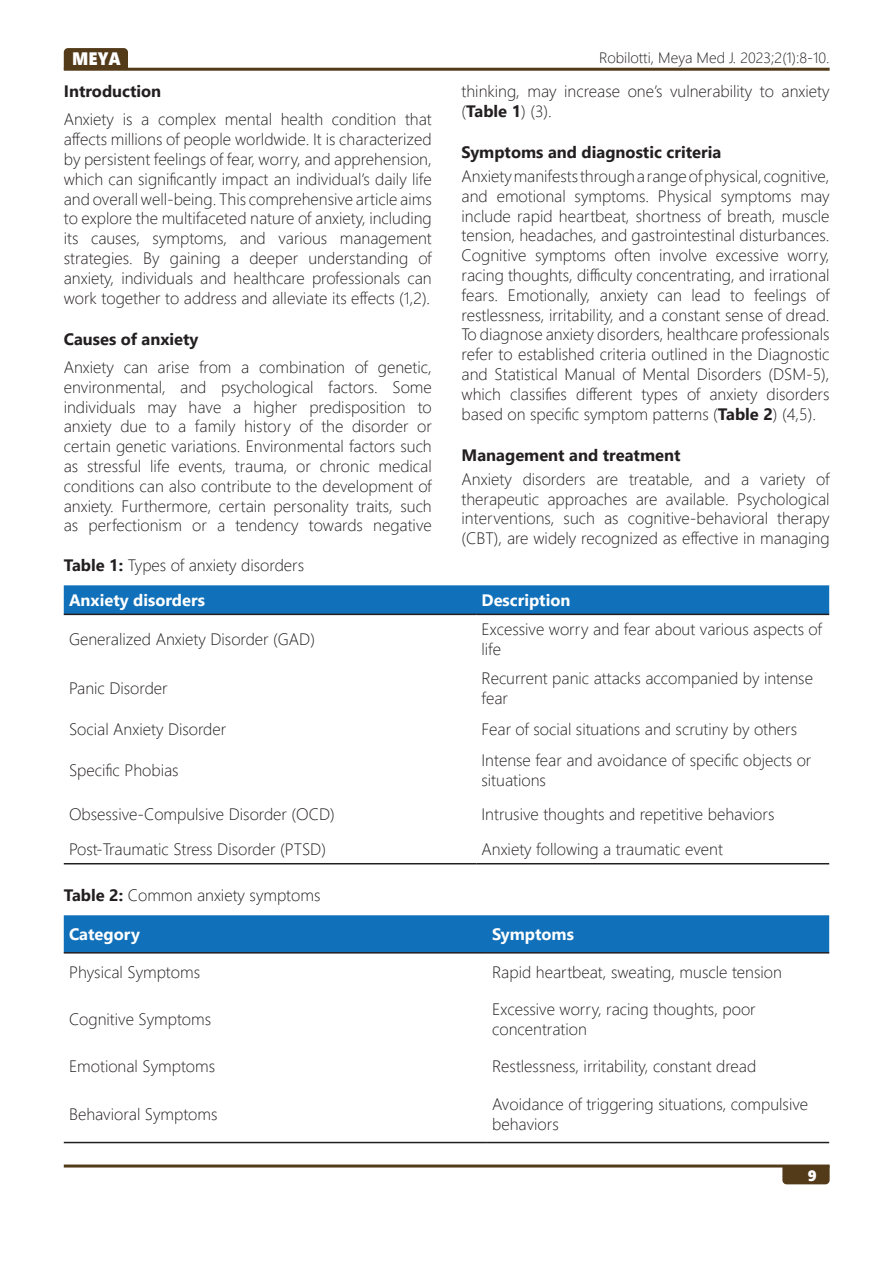
<style>
.page{position:relative;width:893px;height:1263px;background:#fff}
.page>*{position:absolute;margin:0;border:0;box-sizing:border-box;transform-origin:0 0}
.t1{font:18px "Segoe UI Black";color:#fff;scale:.92 1}
.t2{font:300 16.5px/19.8px "Segoe UI";color:#231f20}
.t3{font:700 16.5px "Segoe UI";color:#231f20}
.t4{font:700 16.5px "Segoe UI";color:#fff}
.t5{font:300 15px "Segoe UI";color:#231f20}
.t6{font:15px "Segoe UI Black";color:#fff}
.s1{font-weight:700}
.s2{font-weight:700;color:#fff}
</style>
<div class="page">
<svg style="left:782px;top:1167px;width:48px;height:17px"></svg>
<hr style="left:64px;top:1164px;width:766px;height:3px;background:#533a19">
<svg style="left:64px;top:48px;width:64px;height:20px"></svg>
<hr style="left:64px;top:68px;width:766px;height:3px;background:#533a19">
<div style="left:64px;top:585px;width:765px;height:29px;background:#1070b9"></div>
<hr style="left:64px;top:614px;width:412px;height:1px;background:#231f20">
<hr style="left:476px;top:614px;width:353px;height:1px;background:#231f20">
<hr style="left:64px;top:863px;width:412px;height:1px;background:#231f20">
<hr style="left:476px;top:863px;width:353px;height:1px;background:#231f20">
<div style="left:64px;top:915px;width:765px;height:37px;background:#1070b9"></div>
<hr style="left:64px;top:952px;width:423px;height:1px;background:#231f20">
<hr style="left:487px;top:952px;width:342px;height:1px;background:#231f20">
<hr style="left:64px;top:1142px;width:423px;height:1px;background:#231f20">
<hr style="left:487px;top:1142px;width:342px;height:1px;background:#231f20">
<p class="t1" style="left:72px;top:46px;width:54px">MEYA</p>
<p class="t5" style="left:599px;top:44px;width:232px">Robilotti, Meya Med J. 2023;2(1):8-10.</p>
<p class="t3" style="left:64px;top:76px;width:99px">Introduction</p>
<p class="t2" style="left:64px;top:108px;width:370px;text-align:justify">Anxiety is a complex mental health condition that affects millions of people worldwide. It is characterized by persistent feelings of fear, worry, and apprehension, which can significantly impact an individual’s daily life and overall well-being. This comprehensive article aims to explore the multifaceted nature of anxiety, including its causes, symptoms, and various management strategies. By gaining a deeper understanding of anxiety, individuals and healthcare professionals can work together to address and alleviate its effects (1,2).</p>
<p class="t3" style="left:64px;top:323px;width:136px">Causes of anxiety</p>
<p class="t2" style="left:64px;top:356px;width:370px;text-align:justify">Anxiety can arise from a combination of genetic, environmental, and psychological factors. Some individuals may have a higher predisposition to anxiety due to a family history of the disorder or certain genetic variations. Environmental factors such as stressful life events, trauma, or chronic medical conditions can also contribute to the development of anxiety. Furthermore, certain personality traits, such as perfectionism or a tendency towards negative</p>
<p class="t2" style="left:462px;top:80px;width:370px">thinking, may increase one’s vulnerability to anxiety (<span class="s1">Table 1</span>) (3).</p>
<p class="t3" style="left:462px;top:136px;width:261px">Symptoms and diagnostic criteria</p>
<p class="t2" style="left:462px;top:165px;width:370px;text-align:justify">Anxiety manifests through a range of physical, cognitive, and emotional symptoms. Physical symptoms may include rapid heartbeat, shortness of breath, muscle tension, headaches, and gastrointestinal disturbances.<br>Cognitive symptoms often involve excessive worry, racing thoughts, difficulty concentrating, and irrational fears. Emotionally, anxiety can lead to feelings of restlessness, irritability, and a constant sense of dread.<br>To diagnose anxiety disorders, healthcare professionals refer to established criteria outlined in the Diagnostic and Statistical Manual of Mental Disorders (DSM-5), which classifies different types of anxiety disorders based on specific symptom patterns (<span class="s1">Table 2</span>) (4,5).</p>
<p class="t3" style="left:462px;top:439px;width:220px">Management and treatment</p>
<p class="t2" style="left:462px;top:467px;width:370px;text-align:justify">Anxiety disorders are treatable, and a variety of therapeutic approaches are available. Psychological interventions, such as cognitive-behavioral therapy (CBT), are widely recognized as effective in managing</p>
<p class="t2" style="left:69px;top:546px;width:237px;line-height:35.1px;text-indent:-5px"><span class="s1">Table 1:</span> Types of anxiety disorders<br><span class="s2">Anxiety disorders</span></p>
<p class="t4" style="left:481px;top:584px;width:90px">Description</p>
<p class="t2" style="left:69px;top:627px;width:248px">Generalized Anxiety Disorder (GAD)</p>
<p class="t2" style="left:481px;top:617px;width:342px">Excessive worry and fear about various aspects of life</p>
<p class="t2" style="left:69px;top:676px;width:100px">Panic Disorder</p>
<p class="t2" style="left:481px;top:666px;width:333px">Recurrent panic attacks accompanied by intense fear</p>
<p class="t2" style="left:69px;top:717px;width:159px">Social Anxiety Disorder</p>
<p class="t2" style="left:481px;top:717px;width:317px">Fear of social situations and scrutiny by others</p>
<p class="t2" style="left:69px;top:758px;width:111px">Specific Phobias</p>
<p class="t2" style="left:481px;top:748px;width:331px">Intense fear and avoidance of specific objects or situations</p>
<p class="t2" style="left:69px;top:803px;width:267px">Obsessive-Compulsive Disorder (OCD)</p>
<p class="t2" style="left:481px;top:803px;width:294px">Intrusive thoughts and repetitive behaviors</p>
<p class="t2" style="left:69px;top:838px;width:259px">Post-Traumatic Stress Disorder (PTSD)</p>
<p class="t2" style="left:481px;top:838px;width:243px">Anxiety following a traumatic event</p>
<p class="t2" style="left:64px;top:883px;width:258px"><span class="s1">Table 2:</span> Common anxiety symptoms</p>
<p class="t4" style="left:69px;top:919px;width:72px">Category</p>
<p class="t4" style="left:492px;top:919px;width:83px">Symptoms</p>
<p class="t2" style="left:69px;top:960px;width:133px">Physical Symptoms</p>
<p class="t2" style="left:492px;top:960px;width:291px">Rapid heartbeat, sweating, muscle tension</p>
<p class="t2" style="left:69px;top:1008px;width:144px">Cognitive Symptoms</p>
<p class="t2" style="left:492px;top:998px;width:265px">Excessive worry, racing thoughts, poor concentration</p>
<p class="t2" style="left:69px;top:1055px;width:148px">Emotional Symptoms</p>
<p class="t2" style="left:492px;top:1055px;width:266px">Restlessness, irritability, constant dread</p>
<p class="t2" style="left:69px;top:1102px;width:150px">Behavioral Symptoms</p>
<p class="t2" style="left:492px;top:1092px;width:318px">Avoidance of triggering situations, compulsive behaviors</p>
<p class="t6" style="left:808px;top:1165px;width:10px">9</p>
</div>
